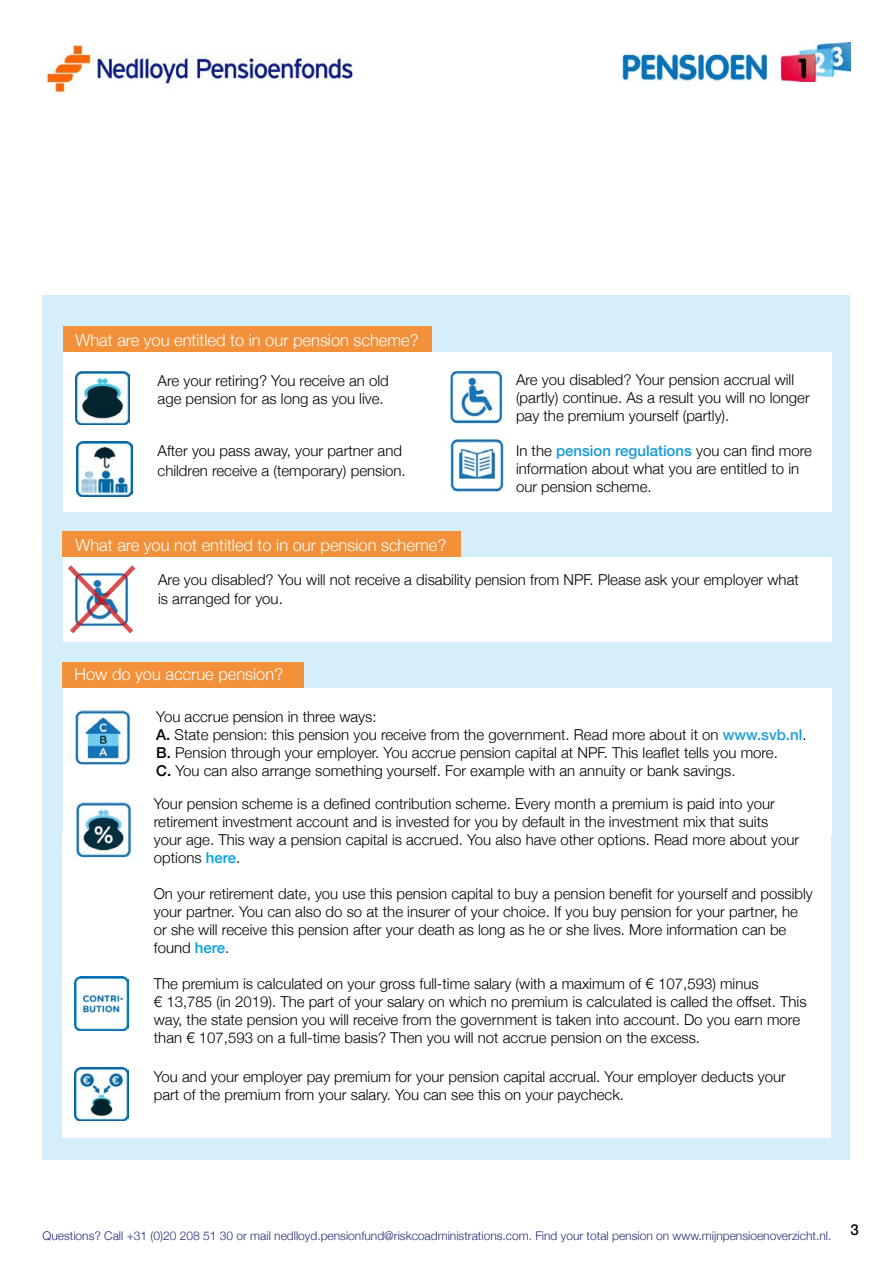
<style>
.page{position:relative;width:893px;height:1263px;background:#fff}
.page>*{position:absolute;margin:0;border:0;box-sizing:border-box;transform-origin:0 0}
.t1{font:300 16.5px "Helvetica Neue";color:#fff}
.t2{font:300 15px/18px "Helvetica Neue";color:#000}
.t3{font:500 15px "Helvetica Neue";color:#000}
.t4{font:300 12px "Helvetica Neue";color:#252b78}
.s1{font-weight:500;color:#139ad7}
.s2{font-weight:500}
.s3{font-weight:500;color:#1d9dd8}
.s4{font-weight:500;color:#009fe3}
</style>
<div class="page">
<div style="left:43px;top:295px;width:807px;height:864px;background:#d4effa"></div>
<div style="left:63px;top:352px;width:768px;height:159px;background:#fff"></div>
<div style="left:63px;top:326px;width:369px;height:26px;background:#f2913a"></div>
<img style="left:451px;top:368px;width:54px;height:57px">
<img style="left:449px;top:438px;width:56px;height:55px">
<div style="left:63px;top:557px;width:768px;height:85px;background:#fff"></div>
<div style="left:63px;top:532px;width:398px;height:25px;background:#f2913a"></div>
<div style="left:63px;top:688px;width:768px;height:146px;background:#fff"></div>
<div style="left:63px;top:662px;width:241px;height:26px;background:#f2913a"></div>
<img style="left:44px;top:43px;width:311px;height:51px">
<div style="left:62px;top:832px;width:769px;height:306px;background:#fff"></div>
<img style="left:74px;top:976px;width:55px;height:55px">
<img style="left:75px;top:802px;width:58px;height:58px">
<svg style="left:67px;top:565px;width:69px;height:69px"></svg>
<img style="left:76px;top:371px;width:53px;height:54px">
<img style="left:77px;top:441px;width:55px;height:56px">
<img style="left:621px;top:43px;width:229px;height:39px">
<img style="left:69px;top:709px;width:63px;height:58px">
<img style="left:75px;top:1067px;width:53px;height:53px">
<p class="t1" style="left:75px;top:326px;width:345px">What are you entitled to in our pension scheme?</p>
<p class="t2" style="left:158px;top:370px;width:233px">Are your retiring? You receive an old age pension for as long as you live.</p>
<p class="t2" style="left:158px;top:439px;width:250px;line-height:19.8px">After you pass away, your partner and children receive a (temporary) pension.</p>
<p class="t2" style="left:516px;top:370px;width:295px">Are you disabled? Your pension accrual will (partly) continue. As a result you will no longer pay the premium yourself (partly).</p>
<p class="t2" style="left:516px;top:440px;width:297px">In the <span class="s1">pension regulations</span> you can find more information about what you are entitled to in our pension scheme.</p>
<p class="t1" style="left:75px;top:532px;width:372px">What are you not entitled to in our pension scheme?</p>
<p class="t2" style="left:158px;top:568px;width:642px;line-height:19.8px">Are you disabled? You will not receive a disability pension from NPF. Please ask your employer what is arranged for you.</p>
<p class="t1" style="left:74px;top:661px;width:210px">How do you accrue pension?</p>
<p class="t2" style="left:156px;top:707px;width:652px">You accrue pension in three ways:<br><span class="s2">A.</span> State pension: this pension you receive from the government. Read more about it on <span class="s3">www.svb.nl</span>.<br><span class="s2">B.</span> Pension through your employer. You accrue pension capital at NPF. This leaflet tells you more.<br><span class="s2">C.</span> You can also arrange something yourself. For example with an annuity or bank savings.</p>
<p class="t2" style="left:154px;top:794px;width:647px">Your pension scheme is a defined contribution scheme. Every month a premium is paid into your retirement investment account and is invested for you by default in the investment mix that suits your age. This way a pension capital is accrued. You also have other options. Read more about your options <span class="s4">here</span>.</p>
<p class="t2" style="left:154px;top:884px;width:661px">On your retirement date, you use this pension capital to buy a pension benefit for yourself and possibly your partner. You can also do so at the insurer of your choice. If you buy pension for your partner, he or she will receive this pension after your death as long as he or she lives. More information can be found <span class="s4">here</span>.</p>
<p class="t2" style="left:154px;top:973px;width:654px">The premium is calculated on your gross full-time salary (with a maximum of € 107,593) minus<br>€ 13,785 (in 2019). The part of your salary on which no premium is calculated is called the offset. This way, the state pension you will receive from the government is taken into account. Do you earn more than € 107,593 on a full-time basis? Then you will not accrue pension on the excess.</p>
<p class="t2" style="left:154px;top:1066px;width:634px">You and your employer pay premium for your pension capital accrual. Your employer deducts your part of the premium from your salary. You can see this on your paycheck.</p>
<p class="t4" style="left:43px;top:1225px;width:790px">Questions? Call +31 (0)20 208 51 30 or mail nedlloyd.pensionfund@riskcoadministrations.com. Find your total pension on www.mijnpensioenoverzicht.nl.</p>
<p class="t3" style="left:850px;top:1218px;width:10px">3</p>
</div>
